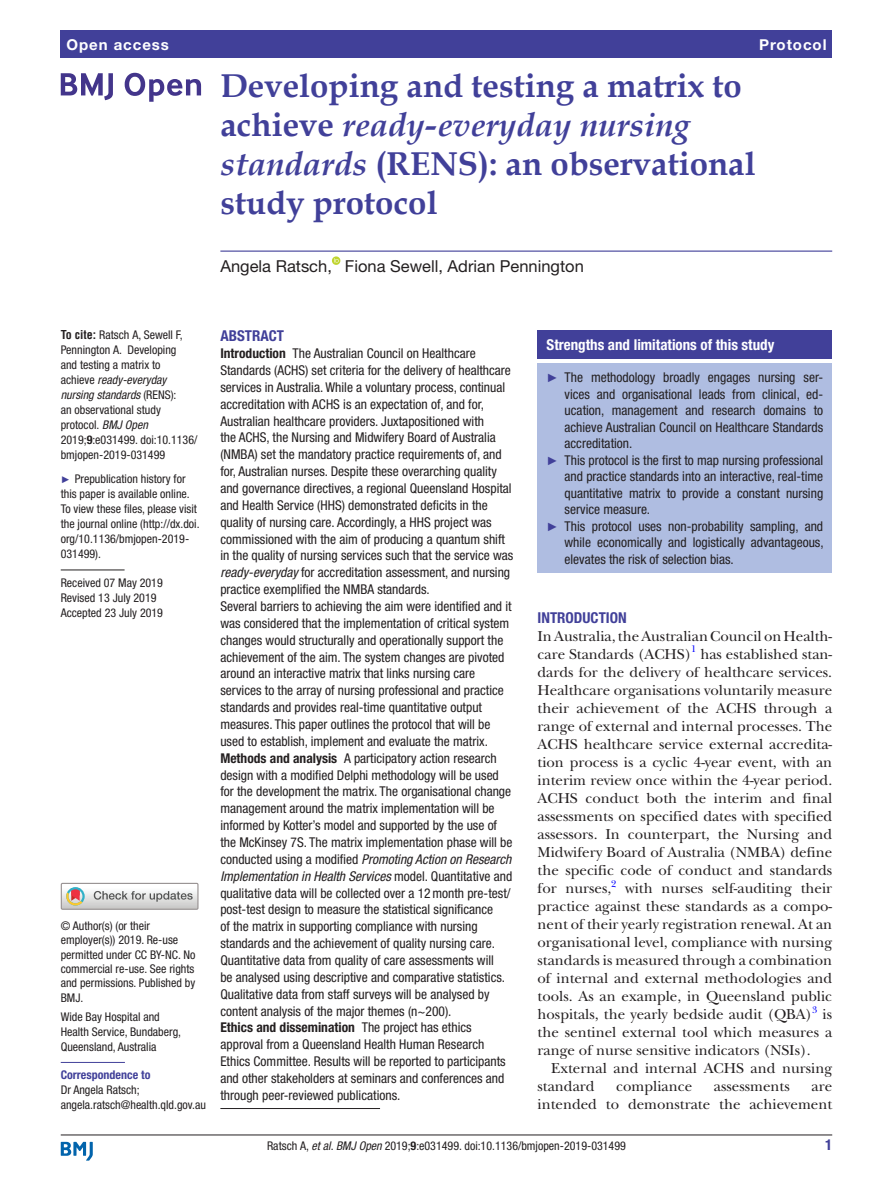
<style>
.page{position:relative;width:893px;height:1191px;background:#fff}
.page>*{position:absolute;margin:0;border:0;box-sizing:border-box;transform-origin:0 0}
.t1{font:700 33px/39px "Book Antiqua";color:#414099}
.t2{font:16.5px "Helvetica Neue LT Std";color:#231f20}
.t3{font:15px/18px "New Baskerville";color:#231f20}
.t4{font:700 condensed 15px "Helvetica Neue LT Std";color:#fff}
.t5{font:700 condensed 15px "Helvetica Neue LT Std";color:#414099}
.t6{font:700 15px "Helvetica Neue LT Std";letter-spacing:.065em;color:#fff}
.t7{font:condensed 13.5px/16.8px "Helvetica Neue LT Std";color:#231f20}
.t8{font:condensed 12px/15px "Helvetica Neue LT Std";color:#231f20}
.t9{font:700 condensed 12px "Helvetica Neue LT Std";color:#414099}
.t10{font:9.9px "New Baskerville";color:#00f}
.s1{font-style:italic}
.s2{font-family:"Helvetica LT Std";font-weight:700}
.s3{font-weight:700}
.s4{font-family:"Arial";font-stretch:normal;font-size:9.75px;color:#414099}
.s5{font-family:"Arial";font-stretch:normal;font-size:12px;color:#414099}
</style>
<div class="page">
<hr style="left:61px;top:1134px;width:771px;height:1px;background:#231f20">
<svg style="left:61px;top:1141px;width:32px;height:19px"></svg>
<div style="left:61px;top:31px;width:771px;height:27px;background:#414099"></div>
<hr style="left:220px;top:250px;width:612px;height:2px;background:#414099">
<svg style="left:332px;top:256px;width:8px;height:9px"></svg>
<hr style="left:61px;top:569px;width:64px;height:1px;background:#231f20">
<hr style="left:61px;top:1062px;width:64px;height:1px;background:#414099">
<svg style="left:61px;top:73px;width:52px;height:27px"></svg>
<svg style="left:125px;top:73px;width:76px;height:29px"></svg>
<div style="left:61px;top:882px;width:138px;height:27px;border:1px solid #969090"></div>
<svg style="left:61px;top:883px;width:137px;height:26px"></svg>
<div style="left:538px;top:331px;width:294px;height:28px;background:#414099"></div>
<div style="left:538px;top:363px;width:294px;height:209px;background:#afbde1"></div>
<hr style="left:220px;top:1108px;width:160px;height:1px;background:#231f20">
<p class="t6" style="left:66px;top:35px;width:104px">Open access</p>
<p class="t6" style="left:759px;top:35px;width:69px">Protocol</p>
<h1 class="t1" style="left:220px;top:66px;width:537px">Developing and testing a matrix to achieve <span class="s1">ready-everyday nursing standards</span> (RENS): an observational study protocol</h1>
<p class="t2" style="left:220px;top:257px;width:365px">Angela Ratsch, Fiona Sewell, Adrian Pennington</p>
<p class="t8" style="left:61px;top:327px;width:138px"><span class="s2">To cite:</span> Ratsch A, Sewell F,<br>Pennington A. Developing<br>and testing a matrix to achieve <span class="s1">ready-everyday nursing standards</span> (RENS):<br>an observational study protocol. <span class="s1">BMJ Open<br></span>2019;<span class="s3">9</span>:e031499. doi:10.1136/ bmjopen-2019-031499</p>
<p class="t8" style="left:61px;top:471px;width:140px"><span class="s4">►</span> Prepublication history for this paper is available online.<br>To view these files, please visit the journal online (http://dx.doi. org/10.1136/bmjopen-2019-<br>031499).</p>
<p class="t8" style="left:61px;top:575px;width:104px">Received 07 May 2019<br>Revised 13 July 2019<br>Accepted 23 July 2019</p>
<p class="t8" style="left:61px;top:918px;width:136px;line-height:14.4px">© Author(s) (or their employer(s)) 2019. Re-use permitted under CC BY-NC. No commercial re-use. See rights and permissions. Published by<br>BMJ.</p>
<p class="t8" style="left:61px;top:1009px;width:122px">Wide Bay Hospital and<br>Health Service, Bundaberg,<br>Queensland, Australia</p>
<p class="t9" style="left:61px;top:1067px;width:91px">Correspondence to</p>
<p class="t8" style="left:61px;top:1082px;width:147px">Dr Angela Ratsch; angela.ratsch@health.qld.gov.au</p>
<p class="t5" style="left:220px;top:327px;width:65px">Abstract</p>
<p class="t7" style="left:220px;top:345px;width:294px"><span class="s3">Introduction</span> The Australian Council on Healthcare Standards (ACHS) set criteria for the delivery of healthcare services in Australia. While a voluntary process, continual accreditation with ACHS is an expectation of, and for, Australian healthcare providers. Juxtapositioned with<br>the ACHS, the Nursing and Midwifery Board of Australia (NMBA) set the mandatory practice requirements of, and for, Australian nurses. Despite these overarching quality and governance directives, a regional Queensland Hospital and Health Service (HHS) demonstrated deficits in the quality of nursing care. Accordingly, a HHS project was commissioned with the aim of producing a quantum shift in the quality of nursing services such that the service was <span class="s1">ready-everyday</span> for accreditation assessment, and nursing practice exemplified the NMBA standards.<br>Several barriers to achieving the aim were identified and it was considered that the implementation of critical system changes would structurally and operationally support the achievement of the aim. The system changes are pivoted around an interactive matrix that links nursing care services to the array of nursing professional and practice standards and provides real-time quantitative output measures. This paper outlines the protocol that will be used to establish, implement and evaluate the matrix.<br><span class="s3">Methods and analysis</span> A participatory action research design with a modified Delphi methodology will be used for the development the matrix. The organisational change management around the matrix implementation will be informed by Kotter’s model and supported by the use of the McKinsey 7S. The matrix implementation phase will be conducted using a modified <span class="s1">Promoting Action on Research Implementation in Health Services</span> model. Quantitative and qualitative data will be collected over a 12month pre-test/ post-test design to measure the statistical significance<br>of the matrix in supporting compliance with nursing standards and the achievement of quality nursing care.<br>Quantitative data from quality of care assessments will<br>be analysed using descriptive and comparative statistics.<br>Qualitative data from staff surveys will be analysed by content analysis of the major themes (n~200).<br><span class="s3">Ethics and dissemination</span> The project has ethics approval from a Queensland Health Human Research Ethics Committee. Results will be reported to participants and other stakeholders at seminars and conferences and through peer-reviewed publications.</p>
<p class="t4" style="left:547px;top:336px;width:229px">Strengths and limitations of this study</p>
<p class="t7" style="left:547px;top:369px;width:278px"><span class="s5">►</span> The methodology broadly engages nursing ser-</p>
<p class="t7" style="left:565px;top:385px;width:260px">vices and organisational leads from clinical, ed-</p>
<p class="t7" style="left:565px;top:402px;width:260px">ucation, management and research domains to</p>
<p class="t7" style="left:565px;top:418px;width:260px">achieve Australian Council on Healthcare Standards</p>
<p class="t7" style="left:565px;top:435px;width:69px">accreditation.</p>
<p class="t7" style="left:547px;top:451px;width:278px"><span class="s5">►</span> This protocol is the first to map nursing professional</p>
<p class="t7" style="left:565px;top:468px;width:260px">and practice standards into an interactive, real-time</p>
<p class="t7" style="left:565px;top:484px;width:260px">quantitative matrix to provide a constant nursing</p>
<p class="t7" style="left:565px;top:501px;width:87px">service measure.</p>
<p class="t7" style="left:547px;top:517px;width:278px"><span class="s5">►</span> This protocol uses non-probability sampling, and</p>
<p class="t7" style="left:565px;top:534px;width:261px">while economically and logistically advantageous,</p>
<p class="t7" style="left:565px;top:550px;width:171px">elevates the risk of selection bias.</p>
<p class="t5" style="left:538px;top:609px;width:91px">Introduction</p>
<p class="t3" style="left:538px;top:627px;width:296px">In Australia, the Australian Council on Health&shy;care Standards (ACHS)</p>
<p class="t10" style="left:691px;top:643px;width:7px">1</p>
<p class="t3" style="left:538px;top:645px;width:296px;text-align:justify;text-indent:163px">has established stan&shy;dards for the delivery of healthcare services.<br>Healthcare organisations voluntarily measure their achievement of the ACHS through a range of external and internal processes. The ACHS healthcare service external accredita&shy;tion process is a cyclic 4-year event, with an interim review once within the 4-year period.<br>ACHS conduct both the interim and final assessments on specified dates with specified assessors. In counterpart, the Nursing and Midwifery Board of Australia (NMBA) define the specific code of conduct and standards for nurses,<sup>2</sup></p>
<p class="t3" style="left:538px;top:879px;width:296px;text-align:justify;text-indent:88px">with nurses self-auditing their practice against these standards as a compo&shy;nent of their yearly registration renewal. At an organisational level, compliance with nursing standards is measured through a combination of internal and external methodologies and tools. As an example, in Queensland public hospitals, the yearly bedside audit (QBA)<sup>3</sup> is the sentinel external tool which measures a range of nurse sensitive indicators (NSIs).</p>
<p class="t3" style="left:538px;top:1059px;width:296px;text-indent:14px">External and internal ACHS and nursing standard</p>
<p class="t3" style="left:616px;top:1077px;width:77px">compliance</p>
<p class="t3" style="left:714px;top:1077px;width:77px">assessments</p>
<p class="t3" style="left:538px;top:1077px;width:296px;text-align:right">are<br>intended to demonstrate the achievement</p>
<p class="t8" style="left:267px;top:1137px;width:360px">Ratsch A, <span class="s1">et al</span>. <span class="s1">BMJ Open</span> 2019;<span class="s3">9</span>:e031499. doi:10.1136/bmjopen-2019-031499</p>
<p class="t5" style="left:825px;top:1135px;width:9px">1</p>
</div>
